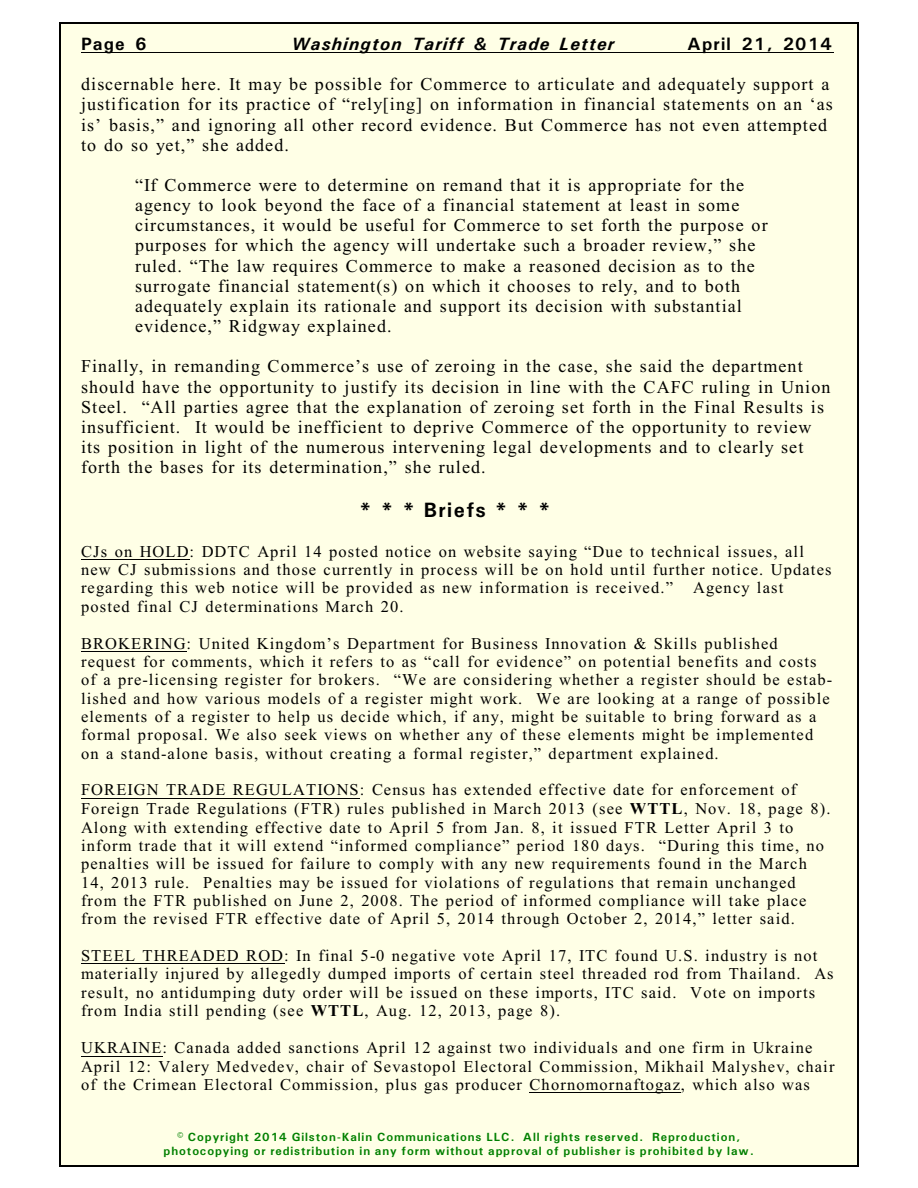
<style>
.page{position:relative;width:918px;height:1188px;background:#fff}
.page>*{position:absolute;margin:0;border:0;box-sizing:border-box;transform-origin:0 0}
.t1{font:700 21px "Univers";letter-spacing:.07em;color:#000}
.t2{font:18px/20.1px "Times New Roman";letter-spacing:.06em;color:#000}
.t3{font:italic 700 18px "Univers";letter-spacing:.07em;color:#000}
.t4{font:700 18px "Univers";letter-spacing:.075em;color:#000}
.t5{font:16.5px/18.3px "Times New Roman";letter-spacing:.07em;color:#000}
.t6{font:700 12px/13.6px "Univers";letter-spacing:.075em;color:#008000;text-align:center}
.s1{font-weight:700}
</style>
<div class="page">
<div style="left:59px;top:23px;width:800px;height:1143px;background:#ffffe6"></div>
<hr style="left:59px;top:23px;width:1px;height:1143px;background:#000">
<hr style="left:857px;top:23px;width:2px;height:1143px;background:#000">
<hr style="left:59px;top:23px;width:799px;height:1px;background:#000">
<hr style="left:59px;top:1165px;width:799px;height:1px;background:#000">
<hr style="left:81px;top:52px;width:752px;height:1px;background:#000">
<hr style="left:81px;top:559px;width:109px;height:1px;background:#000">
<hr style="left:81px;top:651px;width:106px;height:1px;background:#000">
<hr style="left:81px;top:798px;width:279px;height:1px;background:#000">
<hr style="left:81px;top:964px;width:203px;height:1px;background:#000">
<hr style="left:81px;top:1056px;width:82px;height:1px;background:#000">
<hr style="left:530px;top:1092px;width:151px;height:1px;background:#000">
<p class="t4" style="left:81px;top:38px;width:67px">Page 6</p>
<p class="t3" style="left:292px;top:38px;width:324px">Washington Tariff &amp; Trade Letter</p>
<p class="t4" style="left:687px;top:38px;width:146px">April 21, 2014</p>
<p class="t2" style="left:81px;top:76px;width:753px">discernable here. It may be possible for Commerce to articulate and adequately support a justification for its practice of “rely[ing] on information in financial statements on an ‘as is’ basis,” and ignoring all other record evidence. But Commerce has not even attempted to do so yet,” she added.</p>
<p class="t2" style="left:135px;top:177px;width:634px">“If Commerce were to determine on remand that it is appropriate for the agency to look beyond the face of a financial statement at least in some circumstances, it would be useful for Commerce to set forth the purpose or purposes for which the agency will undertake such a broader review,” she ruled. “The law requires Commerce to make a reasoned decision as to the surrogate financial statement(s) on which it chooses to rely, and to both adequately explain its rationale and support its decision with substantial evidence,” Ridgway explained.</p>
<p class="t2" style="left:81px;top:358px;width:751px">Finally, in remanding Commerce’s use of zeroing in the case, she said the department should have the opportunity to justify its decision in line with the CAFC ruling in Union Steel. “All parties agree that the explanation of zeroing set forth in the Final Results is insufficient. It would be inefficient to deprive Commerce of the opportunity to review its position in light of the numerous intervening legal developments and to clearly set forth the bases for its determination,” she ruled.</p>
<p class="t1" style="left:359px;top:503px;width:193px">* * * Briefs * * *</p>
<p class="t5" style="left:81px;top:544px;width:752px">CJs on HOLD: DDTC April 14 posted notice on website saying “Due to technical issues, all new CJ submissions and those currently in process will be on hold until further notice. Updates regarding this web notice will be provided as new information is received.” Agency last posted final CJ determinations March 20.</p>
<p class="t5" style="left:81px;top:635px;width:753px">BROKERING: United Kingdom’s Department for Business Innovation &amp; Skills published request for comments, which it refers to as “call for evidence” on potential benefits and costs of a pre-licensing register for brokers. “We are considering whether a register should be estab&shy;lished and how various models of a register might work. We are looking at a range of possible elements of a register to help us decide which, if any, might be suitable to bring forward as a formal proposal. We also seek views on whether any of these elements might be implemented on a stand-alone basis, without creating a formal register,” department explained.</p>
<p class="t5" style="left:81px;top:782px;width:751px">FOREIGN TRADE REGULATIONS: Census has extended effective date for enforcement of Foreign Trade Regulations (FTR) rules published in March 2013 (see <span class="s1">WTTL</span>, Nov. 18, page 8).<br>Along with extending effective date to April 5 from Jan. 8, it issued FTR Letter April 3 to inform trade that it will extend “informed compliance” period 180 days. “During this time, no penalties will be issued for failure to comply with any new requirements found in the March 14, 2013 rule. Penalties may be issued for violations of regulations that remain unchanged from the FTR published on June 2, 2008. The period of informed compliance will take place from the revised FTR effective date of April 5, 2014 through October 2, 2014,” letter said.</p>
<p class="t5" style="left:81px;top:948px;width:754px">STEEL THREADED ROD: In final 5-0 negative vote April 17, ITC found U.S. industry is not materially injured by allegedly dumped imports of certain steel threaded rod from Thailand. As result, no antidumping duty order will be issued on these imports, ITC said. Vote on imports from India still pending (see <span class="s1">WTTL</span>, Aug. 12, 2013, page 8).</p>
<p class="t5" style="left:81px;top:1040px;width:755px">UKRAINE: Canada added sanctions April 12 against two individuals and one firm in Ukraine<br>April 12: Valery Medvedev, chair of Sevastopol Electoral Commission, Mikhail Malyshev, chair of the Crimean Electoral Commission, plus gas producer Chornomornaftogaz, which also was</p>
<p class="t6" style="left:164px;top:1131px;width:592px">© Copyright 2014 Gilston-Kalin Communications LLC. All rights reserved. Reproduction, photocopying or redistribution in any form without approval of publisher is prohibited by law.</p>
</div>
